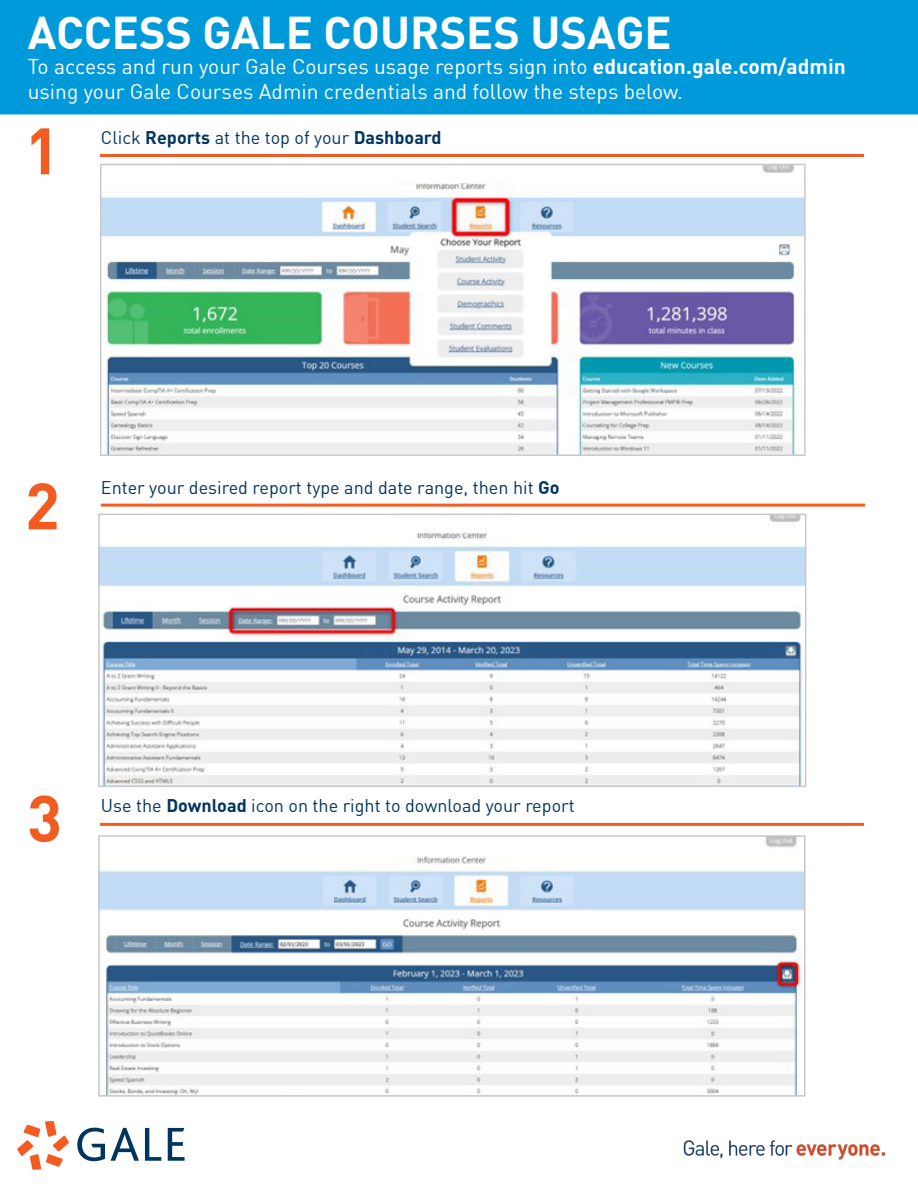
<style>
.page{position:relative;width:918px;height:1188px;background:#fff}
.page>*{position:absolute;margin:0;border:0;box-sizing:border-box;transform-origin:0 0}
.t1{font:700 64.5px "DIN";color:#f25b21}
.t2{font:700 45px "DIN";color:#fff}
.t3{font:21px/25.2px "DIN";color:#fff}
.t4{font:18px "DIN";color:#003560}
.s1{font-weight:700}
</style>
<div class="page">
<div style="left:0;top:0;width:918px;height:114px;background:#009ada"></div>
<img style="left:683px;top:1140px;width:202px;height:20px">
<svg style="left:17px;top:1121px;width:52px;height:49px"></svg>
<svg style="left:77px;top:1128px;width:28px;height:33px"></svg>
<svg style="left:111px;top:1128px;width:28px;height:33px"></svg>
<svg style="left:145px;top:1128px;width:16px;height:33px"></svg>
<svg style="left:168px;top:1128px;width:17px;height:33px"></svg>
<img style="left:103px;top:167px;width:700px;height:286px">
<div style="left:100px;top:164px;width:706px;height:292px;border:2px solid #c7c8ca"></div>
<div style="left:386px;top:168px;width:139px;height:15px;background:#fff"></div>
<img style="left:101px;top:517px;width:702px;height:267px">
<div style="left:98px;top:514px;width:708px;height:273px;border:2px solid #c7c8ca"></div>
<div style="left:378px;top:518px;width:140px;height:14px;background:#fff"></div>
<img style="left:101px;top:838px;width:701px;height:256px">
<div style="left:98px;top:835px;width:707px;height:262px;border:2px solid #c7c8ca"></div>
<div style="left:380px;top:841px;width:140px;height:15px;background:#fff"></div>
<hr style="left:100px;top:154px;width:764px;height:3px;background:#f25b21">
<hr style="left:101px;top:504px;width:764px;height:3px;background:#f25b21">
<hr style="left:100px;top:823px;width:764px;height:3px;background:#f25b21">
<p class="t2" style="left:28px;top:3px;width:646px">ACCESS GALE COURSES USAGE</p>
<p class="t3" style="left:28px;top:53px;width:820px">To access and run your Gale Courses usage reports sign into <span class="s1">education.gale.com/admin </span>using your Gale Courses Admin credentials and follow the steps below.</p>
<p class="t1" style="left:25px;top:109px;width:37px">1</p>
<p class="t4" style="left:101px;top:126px;width:342px">Click <span class="s1">Reports</span> at the top of your <span class="s1">Dashboard</span></p>
<p class="t1" style="left:25px;top:464px;width:37px">2</p>
<p class="t4" style="left:101px;top:476px;width:460px">Enter your desired report type and date range, then hit <span class="s1">Go</span></p>
<p class="t1" style="left:27px;top:776px;width:37px">3</p>
<p class="t4" style="left:101px;top:795px;width:475px">Use the <span class="s1">Download</span> icon on the right to download your report</p>
</div>
